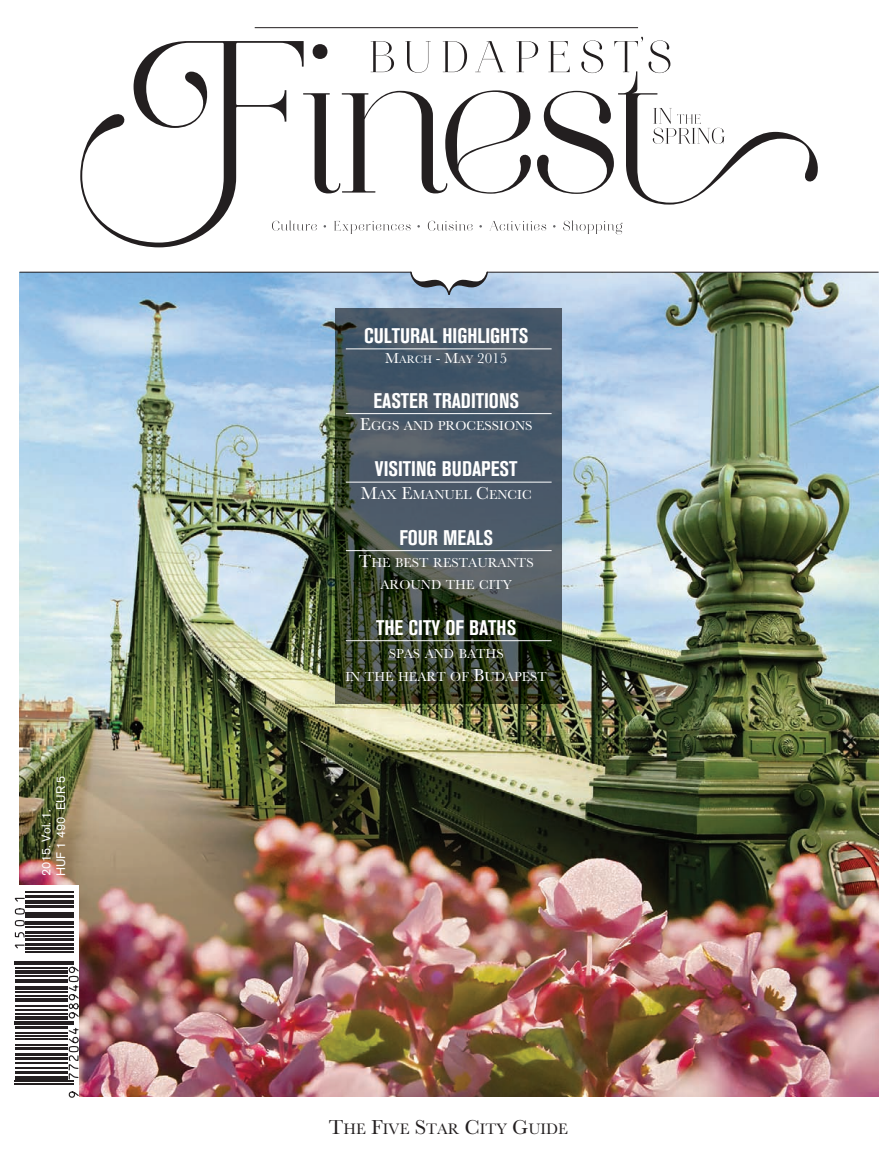
<style>
.page{position:relative;width:894px;height:1169px;background:#fff}
.page>*{position:absolute;margin:0;border:0;box-sizing:border-box;transform-origin:0 0}
.t1{font:21px "Akzidenz Grotesk BE Bold Cn H";color:#fff}
.t2{font:15.75px "Baskerville MTH";color:#231f20}
.t3{font:15px "Baskerville MTH";color:#fff}
.t4{font:13.5px/21.6px "Baskerville MTH";color:#fff;text-align:center}
.t5{font:12.3px/14.9px "Akzidenz Grotesk BE Regular H";color:#fff}
.s1{font-size:11.25px}
.s2{font-size:18px}
.s3{font-size:21px}
</style>
<div class="page">
<img style="left:19px;top:272px;width:859px;height:824px">
<hr style="left:20px;top:272px;width:410px;height:1px;background:#231f20">
<hr style="left:468px;top:272px;width:410px;height:1px;background:#231f20">
<hr style="left:255px;top:27px;width:383px;height:1px;background:#231f20">
<svg style="left:80px;top:41px;width:738px;height:206px"></svg>
<svg style="left:370px;top:37px;width:300px;height:36px"></svg>
<svg style="left:410px;top:271px;width:78px;height:24px"></svg>
<svg style="left:652px;top:108px;width:73px;height:36px"></svg>
<svg style="left:563px;top:220px;width:60px;height:14px"></svg>
<svg style="left:489px;top:221px;width:57px;height:10px"></svg>
<svg style="left:428px;top:221px;width:44px;height:10px"></svg>
<svg style="left:334px;top:221px;width:76px;height:13px"></svg>
<svg style="left:272px;top:220px;width:45px;height:11px"></svg>
<img style="left:336px;top:308px;width:226px;height:395px">
<hr style="left:346px;top:348px;width:205px;height:1px;background:#fff">
<hr style="left:346px;top:413px;width:205px;height:1px;background:#fff">
<hr style="left:346px;top:482px;width:205px;height:1px;background:#fff">
<hr style="left:346px;top:550px;width:205px;height:1px;background:#fff">
<hr style="left:346px;top:640px;width:205px;height:1px;background:#fff">
<div style="left:13px;top:886px;width:66px;height:213px;background:#fff"></div>
<hr style="left:26px;top:895px;width:48px;height:2px;background:#231f20">
<hr style="left:26px;top:891px;width:48px;height:1px;background:#231f20">
<svg style="left:14px;top:897px;width:65px;height:201px"></svg>
<p class="t5" style="left:40px;top:876px;width:102px;rotate:-90deg">2015. Vol. 1.<br>HUF 1 490 EUR 5</p>
<h1 class="t1" style="left:364px;top:328px;width:166px">CULTURAL HIGHLIGHTS</h1>
<p class="t3" style="left:385px;top:353px;width:123px">M<span class="s1">ARCH</span> - M<span class="s1">AY</span> 2015</p>
<h1 class="t1" style="left:373px;top:393px;width:147px">EASTER TRADITIONS</h1>
<p class="t4" style="left:360px;top:417px;width:174px"><span class="s2">E</span>GGS AND PROCESSIONS</p>
<h1 class="t1" style="left:375px;top:461px;width:144px">VISITING BUDAPEST</h1>
<p class="t4" style="left:361px;top:485px;width:172px"><span class="s2">M</span>AX <span class="s2">E</span>MANUEL <span class="s2">C</span>ENCIC</p>
<h1 class="t1" style="left:399px;top:530px;width:95px">FOUR MEALS</h1>
<p class="t4" style="left:359px;top:553px;width:176px"><span class="s2">T</span>HE BEST RESTAURANTS<br>AROUND THE CITY</p>
<h1 class="t1" style="left:376px;top:620px;width:141px">THE CITY OF BATHS</h1>
<p class="t4" style="left:345px;top:643px;width:203px;line-height:23.1px">SPAS AND BATHS<br>IN THE HEART OF <span class="s2">B</span>UDAPEST</p>
<p class="t2" style="left:329px;top:1123px;width:241px"><span class="s3">T</span>HE <span class="s3">F</span>IVE <span class="s3">S</span>TAR <span class="s3">C</span>ITY <span class="s3">G</span>UIDE</p>
</div>
